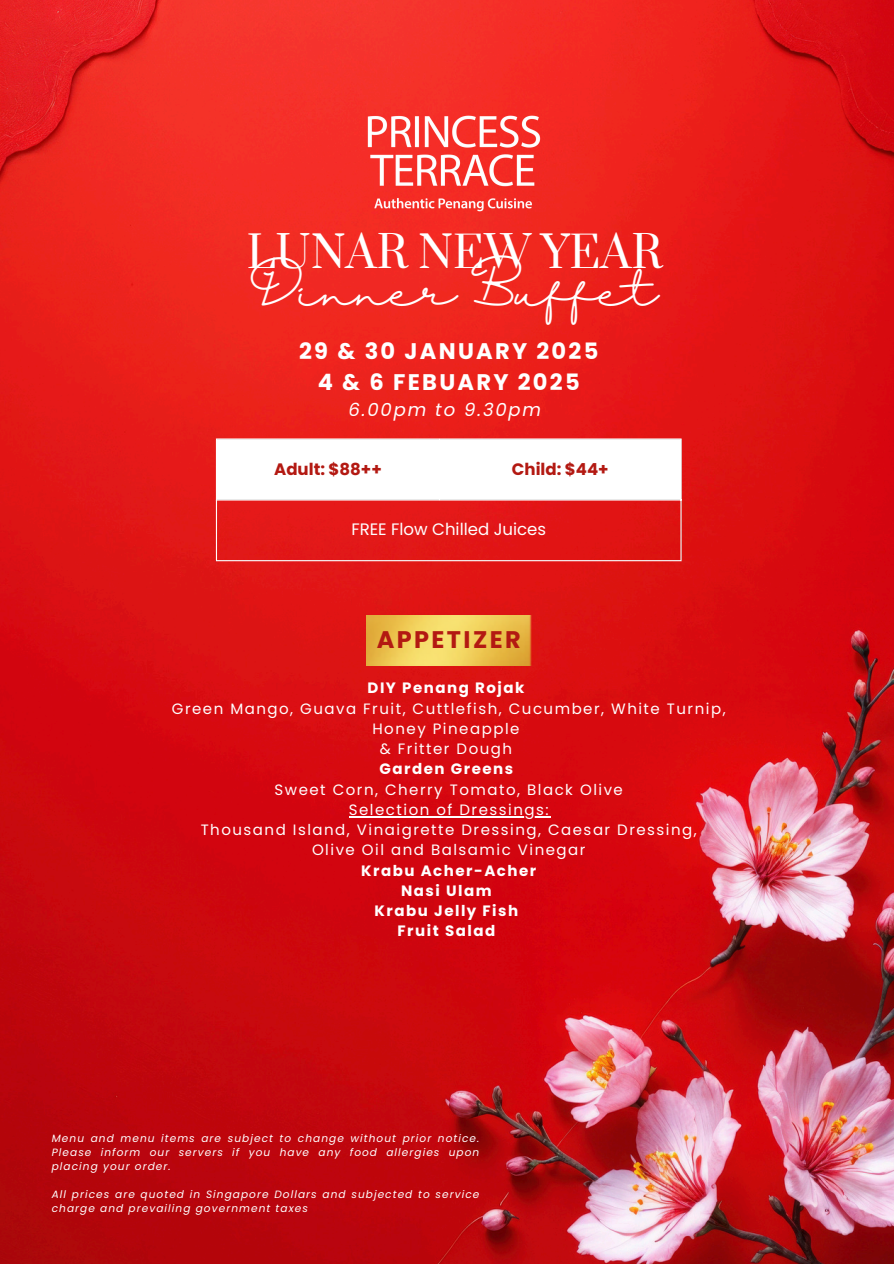
<style>
.page{position:relative;width:894px;height:1264px;background:#fff}
.page>*{position:absolute;margin:0;border:0;box-sizing:border-box;transform-origin:0 0}
.t1{font:43.05px "Prata";color:#fff}
.t2{font:40.35px "Halimun";color:#fff}
.t3{font:700 24px "Poppins";letter-spacing:.1em;color:#b31912}
.t4{font:700 22.5px/31.5px "Poppins";letter-spacing:.1em;color:#fff;text-align:center}
.t5{font:italic 18px "Poppins";letter-spacing:.1em;color:#fff}
.t6{font:700 16.5px "Poppins";color:#b31912}
.t7{font:16.5px "Poppins";color:#fff}
.t8{font:15px/20.2px "Poppins";letter-spacing:.1em;color:#fff;text-align:center}
.t9{font:italic 10.5px/14.1px "Poppins";letter-spacing:.1em;color:#fff;text-align:justify}
.s1{font-weight:700}
</style>
<div class="page">
<img style="left:0;top:0;width:893px;height:1263px">
<svg style="left:217px;top:439px;width:463px;height:60px"></svg>
<hr style="left:216px;top:439px;width:1px;height:121px;background:#fff">
<hr style="left:439px;top:439px;width:1px;height:60px;background:#fff">
<hr style="left:680px;top:439px;width:1px;height:121px;background:#fff">
<hr style="left:216px;top:438px;width:465px;height:1px;background:#fff">
<hr style="left:216px;top:499px;width:465px;height:1px;background:#fff">
<hr style="left:216px;top:560px;width:465px;height:1px;background:#fff">
<img style="left:349px;top:89px;width:209px;height:149px">
<img style="left:367px;top:615px;width:164px;height:50px">
<hr style="left:349px;top:816px;width:201px;height:1px;background:#fff">
<h3 class="t1" style="left:247px;top:225px;width:417px">LUNAR NEW YEAR</h3>
<h4 class="t2" style="left:250px;top:269px;width:409px">Dinner Buffet</h4>
<h2 class="t4" style="left:299px;top:335px;width:300px">29 &amp; 30 JANUARY 2025<br>4 &amp; 6 FEBUARY 2025</h2>
<p class="t5" style="left:348px;top:397px;width:194px">6.00pm to 9.30pm</p>
<p class="t6" style="left:274px;top:457px;width:109px">Adult: $88++</p>
<p class="t6" style="left:511px;top:457px;width:98px">Child: $44+</p>
<h1 class="t7" style="left:351px;top:518px;width:196px">FREE Flow Chilled Juices</h1>
<p class="t3" style="left:376px;top:622px;width:145px">APPETIZER</p>
<p class="t8" style="left:172px;top:678px;width:555px"><span class="s1">DIY Penang Rojak<br></span>Green Mango, Guava Fruit, Cuttlefish, Cucumber, White Turnip,<br>Honey Pineapple<br>&amp; Fritter Dough<br><span class="s1">Garden Greens<br></span>Sweet Corn, Cherry Tomato, Black Olive</p>
<p class="t8" style="left:201px;top:799px;width:497px">Selection of Dressings:<br>Thousand Island, Vinaigrette Dressing, Caesar Dressing,<br>Olive Oil and Balsamic Vinegar<br><span class="s1">Krabu Acher-Acher<br>Nasi Ulam<br>Krabu Jelly Fish<br>Fruit Salad</span></p>
<h3 class="t9" style="left:52px;top:1130px;width:429px">Menu and menu items are subject to change without prior notice.<br>Please inform our servers if you have any food allergies upon placing your order.</h3>
<h5 class="t9" style="left:52px;top:1187px;width:429px">All prices are quoted in Singapore Dollars and subjected to service charge and prevailing government taxes</h5>
</div>
